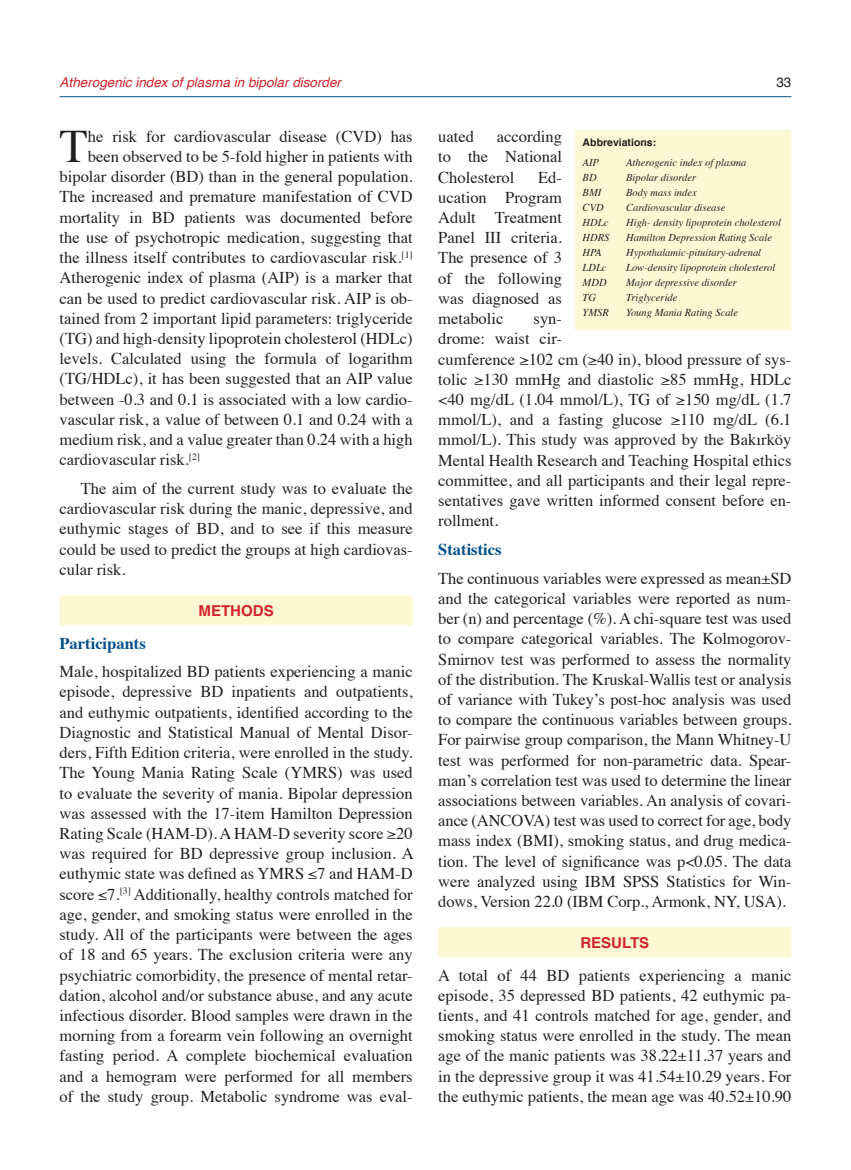
<style>
.page{position:relative;width:851px;height:1170px;background:#fff}
.page>*{position:absolute;margin:0;border:0;box-sizing:border-box;transform-origin:0 0}
._01__Yazı_Metni_TKD{font:46.5px "Times";color:#231f20}
._01__Yazı_Metni_TKD-2{font:16.5px/20.2px "Times";color:#231f20;text-align:justify}
._01__Yazı_Metni_TKD-3{font:700 16.5px "Times";color:#01508b}
._06__Yazı_Konu_Basli{font:700 15px "Helvetica";color:#d1232a}
.t1{font:italic 13.5px "Helvetica";color:#d1232a}
.t2{font:13.5px "Helvetica";color:#231f20}
.t3{font:italic 10.5px "Times";color:#231f20}
.t4{font:700 10.5px "Helvetica";color:#231f20}
</style>
<div class="page">
<div style="left:60px;top:595px;width:352px;height:30px;background:#fef7d4"></div>
<div style="left:438px;top:927px;width:353px;height:30px;background:#fef7d4"></div>
<div style="left:575px;top:130px;width:215px;height:199px;background:#fef7d4"></div>
<div style="left:574px;top:130px;width:217px;height:200px;border:2px solid #fef7d4"></div>
<hr style="left:60px;top:96px;width:731px;height:1px;background:#01508b">
<p class="t1" style="left:60px;top:71px;width:283px">Atherogenic index of plasma in bipolar disorder</p>
<p class="t2" style="left:776px;top:72px;width:17px">33</p>
<p class="_01__Yazı_Metni_TKD" style="left:60px;top:103px;width:30px">T</p>
<p class="_01__Yazı_Metni_TKD-2" style="left:88px;top:125px;width:326px">he risk for cardiovascular disease (CVD) has</p>
<p class="_01__Yazı_Metni_TKD-2" style="left:88px;top:145px;width:326px">been observed to be 5-fold higher in patients with</p>
<p class="_01__Yazı_Metni_TKD-2" style="left:60px;top:165px;width:354px">bipolar disorder (BD) than in the general population.</p>
<p class="_01__Yazı_Metni_TKD-2" style="left:60px;top:185px;width:354px">The increased and premature manifestation of CVD</p>
<p class="_01__Yazı_Metni_TKD-2" style="left:60px;top:205px;width:354px">mortality in BD patients was documented before</p>
<p class="_01__Yazı_Metni_TKD-2" style="left:60px;top:226px;width:354px">the use of psychotropic medication, suggesting that</p>
<p class="_01__Yazı_Metni_TKD-2" style="left:60px;top:246px;width:354px">the illness itself contributes to cardiovascular risk.<sup>[1]</sup></p>
<p class="_01__Yazı_Metni_TKD-2" style="left:60px;top:266px;width:354px">Atherogenic index of plasma (AIP) is a marker that</p>
<p class="_01__Yazı_Metni_TKD-2" style="left:60px;top:286px;width:354px">can be used to predict cardiovascular risk. AIP is ob-</p>
<p class="_01__Yazı_Metni_TKD-2" style="left:60px;top:306px;width:354px">tained from 2 important lipid parameters: triglyceride</p>
<p class="_01__Yazı_Metni_TKD-2" style="left:60px;top:327px;width:354px">(TG) and high-density lipoprotein cholesterol (HDLc)</p>
<p class="_01__Yazı_Metni_TKD-2" style="left:60px;top:347px;width:354px">levels. Calculated using the formula of logarithm</p>
<p class="_01__Yazı_Metni_TKD-2" style="left:60px;top:367px;width:354px">(TG/HDLc), it has been suggested that an AIP value</p>
<p class="_01__Yazı_Metni_TKD-2" style="left:60px;top:387px;width:354px">between -0.3 and 0.1 is associated with a low cardio-</p>
<p class="_01__Yazı_Metni_TKD-2" style="left:60px;top:408px;width:354px">vascular risk, a value of between 0.1 and 0.24 with a</p>
<p class="_01__Yazı_Metni_TKD-2" style="left:60px;top:428px;width:354px">medium risk, and a value greater than 0.24 with a high</p>
<p class="_01__Yazı_Metni_TKD-2" style="left:60px;top:448px;width:142px">cardiovascular risk.<sup>[2]</sup></p>
<p class="_01__Yazı_Metni_TKD-2" style="left:60px;top:477px;width:354px;text-indent:21px">The aim of the current study was to evaluate the cardiovascular risk during the manic, depressive, and euthymic stages of BD, and to see if this measure could be used to predict the groups at high cardiovas&shy;cular risk.</p>
<p class="_06__Yazı_Konu_Basli" style="left:198px;top:598px;width:76px">METHODS</p>
<p class="_01__Yazı_Metni_TKD-3" style="left:60px;top:627px;width:88px">Participants</p>
<p class="_01__Yazı_Metni_TKD-2" style="left:60px;top:660px;width:355px">Male, hospitalized BD patients experiencing a manic episode, depressive BD inpatients and outpatients, and euthymic outpatients, identified according to the Diagnostic and Statistical Manual of Mental Disor&shy;ders, Fifth Edition criteria, were enrolled in the study.<br>The Young Mania Rating Scale (YMRS) was used to evaluate the severity of mania. Bipolar depression was assessed with the 17-item Hamilton Depression Rating Scale (HAM-D). A HAM-D severity score ≥20 was required for BD depressive group inclusion. A euthymic state was defined as YMRS ≤7 and HAM-D score ≤7.<sup>[3]</sup> Additionally, healthy controls matched for age, gender, and smoking status were enrolled in the study. All of the participants were between the ages of 18 and 65 years. The exclusion criteria were any psychiatric comorbidity, the presence of mental retar&shy;dation, alcohol and/or substance abuse, and any acute infectious disorder. Blood samples were drawn in the morning from a forearm vein following an overnight fasting period. A complete biochemical evaluation and a hemogram were performed for all members of the study group. Metabolic syndrome was eval-</p>
<p class="_01__Yazı_Metni_TKD-2" style="left:438px;top:125px;width:37px">uated</p>
<p class="_01__Yazı_Metni_TKD-2" style="left:438px;top:125px;width:125px;text-indent:59px">according to the National Cholesterol</p>
<p class="t4" style="left:582px;top:133px;width:75px">Abbreviations:</p>
<p class="t3" style="left:582px;top:153px;width:18px">AIP</p>
<p class="t3" style="left:626px;top:153px;width:122px">Atherogenic index of plasma</p>
<p class="t3" style="left:582px;top:168px;width:15px">BD</p>
<p class="t3" style="left:626px;top:168px;width:71px">Bipolar disorder</p>
<p class="t3" style="left:582px;top:183px;width:20px">BMI</p>
<p class="t3" style="left:626px;top:183px;width:72px">Body mass index</p>
<p class="t3" style="left:582px;top:198px;width:23px">CVD</p>
<p class="t3" style="left:626px;top:198px;width:101px">Cardiovascular disease</p>
<p class="t3" style="left:582px;top:213px;width:27px">HDLc</p>
<p class="t3" style="left:626px;top:213px;width:156px">High- density lipoprotein cholesterol</p>
<p class="t3" style="left:582px;top:228px;width:28px">HDRS</p>
<p class="t3" style="left:626px;top:228px;width:147px">Hamilton Depression Rating Scale</p>
<p class="t3" style="left:582px;top:243px;width:21px">HPA</p>
<p class="t3" style="left:626px;top:243px;width:136px">Hypothalamic-pituitary-adrenal</p>
<p class="t3" style="left:582px;top:258px;width:25px">LDLc</p>
<p class="t3" style="left:626px;top:258px;width:151px">Low-density lipoprotein cholesterol</p>
<p class="t3" style="left:582px;top:273px;width:25px">MDD</p>
<p class="t3" style="left:626px;top:273px;width:112px">Major depressive disorder</p>
<p class="t3" style="left:582px;top:288px;width:15px">TG</p>
<p class="t3" style="left:626px;top:288px;width:53px">Triglyceride</p>
<p class="t3" style="left:582px;top:303px;width:28px">YMSR</p>
<p class="t3" style="left:626px;top:303px;width:113px">Young Mania Rating Scale</p>
<p class="_01__Yazı_Metni_TKD-2" style="left:438px;top:165px;width:125px;text-indent:100px">Ed&shy;ucation Program Adult Treatment Panel III criteria.<br>The presence of 3 of the following was diagnosed as metabolic</p>
<p class="_01__Yazı_Metni_TKD-2" style="left:438px;top:307px;width:354px;text-align:left;text-indent:95px">syn-<br>drome: waist cir-<br>cumference ≥102 cm (≥40 in), blood pressure of sys&shy;tolic ≥130 mmHg and diastolic ≥85 mmHg, HDLc &lt;40 mg/dL (1.04 mmol/L), TG of ≥150 mg/dL (1.7 mmol/L), and a fasting glucose ≥110 mg/dL (6.1 mmol/L). This study was approved by the Bakırköy Mental Health Research and Teaching Hospital ethics committee, and all participants and their legal repre&shy;sentatives gave written informed consent before en&shy;rollment.</p>
<p class="_01__Yazı_Metni_TKD-3" style="left:438px;top:533px;width:65px">Statistics</p>
<p class="_01__Yazı_Metni_TKD-2" style="left:438px;top:566px;width:354px">The continuous variables were expressed as mean±SD and the categorical variables were reported as num&shy;ber (n) and percentage (%). A chi-square test was used to compare categorical variables. The Kolmogorov-Smirnov test was performed to assess the normality of the distribution. The Kruskal-Wallis test or analysis of variance with Tukey’s post-hoc analysis was used to compare the continuous variables between groups.<br>For pairwise group comparison, the Mann Whitney-U test was performed for non-parametric data. Spear&shy;man’s correlation test was used to determine the linear associations between variables. An analysis of covari&shy;ance (ANCOVA) test was used to correct for age, body mass index (BMI), smoking status, and drug medica&shy;tion. The level of significance was p&lt;0.05. The data were analyzed using IBM SPSS Statistics for Win&shy;dows, Version 22.0 (IBM Corp., Armonk, NY, USA).</p>
<p class="_06__Yazı_Konu_Basli" style="left:580px;top:930px;width:70px">RESULTS</p>
<p class="_01__Yazı_Metni_TKD-2" style="left:438px;top:963px;width:354px">A total of 44 BD patients experiencing a manic episode, 35 depressed BD patients, 42 euthymic pa&shy;tients, and 41 controls matched for age, gender, and smoking status were enrolled in the study. The mean age of the manic patients was 38.22±11.37 years and in the depressive group it was 41.54±10.29 years. For the euthymic patients, the mean age was 40.52±10.90</p>
</div>
